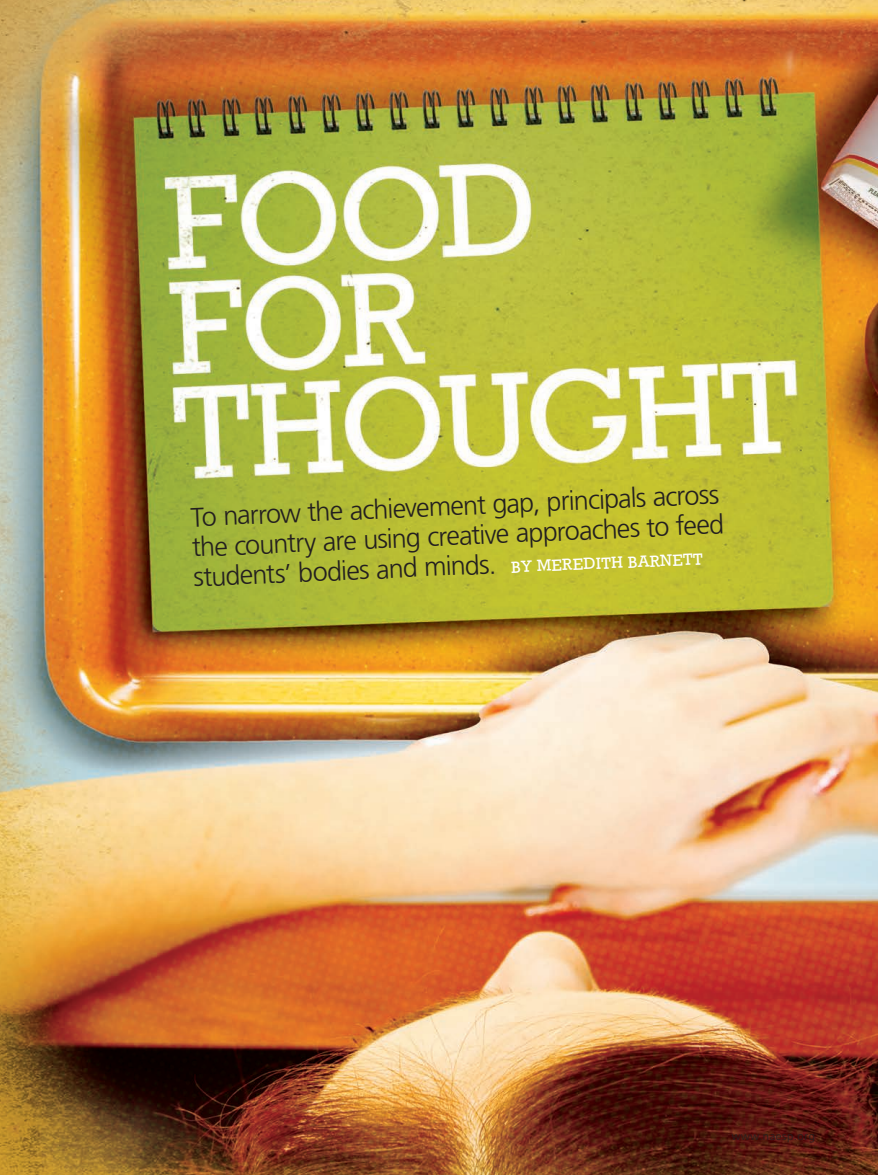
<style>
.page{position:relative;width:878px;height:1175px;background:#fff}
.page>*{position:absolute;margin:0;border:0;box-sizing:border-box;transform-origin:0 0}
.t1{font:300 27px/30.6px "Frutiger";color:#231f20}
.t2{font:16.5px "Rockwell";color:#fff}
.t3{font:300 11.25px "Frutiger";letter-spacing:.05em;color:#231f20}
</style>
<div class="page">
<img style="left:0;top:0;width:878px;height:1174px">
<p class="t1" style="left:190px;top:500px;width:534px;rotate:-2deg">To narrow the achievement gap, principals across the country are using creative approaches to feed students’ bodies and minds.</p>
<p class="t2" style="left:511px;top:556px;width:193px;rotate:-2deg">BY MEREDITH BARNETT</p>
<p class="t3" style="left:731px;top:1130px;width:85px">www.naesp.org</p>
</div>
